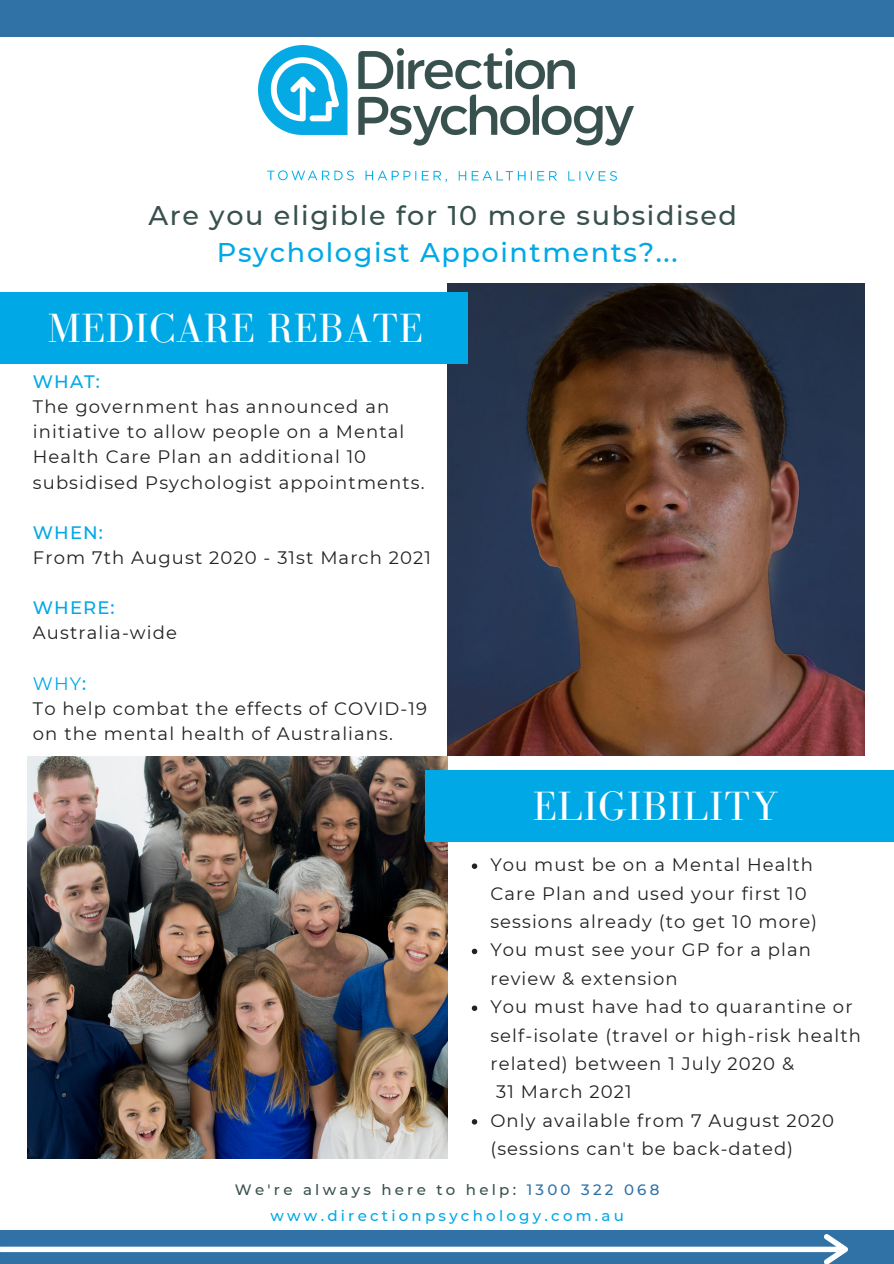
<style>
.page{position:relative;width:894px;height:1264px;background:#fff}
.page>*{position:absolute;margin:0;border:0;box-sizing:border-box;transform-origin:0 0}
.t1{font:42px "Bodoni FLF";letter-spacing:.01em;color:#fff}
.t2{font:500 27px "Montserrat";letter-spacing:.06em;color:#38514e}
.t3{font:500 27px "Montserrat";letter-spacing:.06em;color:#00a9e5}
.t4{font:18px/25px "Montserrat";letter-spacing:.06em;color:#222}
.t5{font:500 18px "Montserrat";letter-spacing:.06em;color:#00a9e5}
.t6{font:500 15px/26px "Montserrat";letter-spacing:.215em;color:#00a9e5;text-align:center}
.s1{color:#00a9e5}
.s2{font-weight:500;color:#00a9e5}
.s3{color:#38514e}
.s4{color:#3172a6}
</style>
<div class="page">
<div style="left:0;top:1230px;width:893px;height:33px;background:#3172a6"></div>
<div style="left:0;top:0;width:893px;height:37px;background:#3172a6"></div>
<img style="left:27px;top:756px;width:420px;height:402px">
<img style="left:447px;top:284px;width:416px;height:471px">
<div style="left:98px;top:292px;width:370px;height:71px;background:#00a9e5"></div>
<svg style="left:0;top:1234px;width:847px;height:29px"></svg>
<img style="left:258px;top:45px;width:375px;height:137px">
<div style="left:0;top:292px;width:369px;height:71px;background:#00a9e5"></div>
<div style="left:424px;top:770px;width:370px;height:71px;background:#00a9e5"></div>
<div style="left:526px;top:770px;width:367px;height:71px;background:#00a9e5"></div>
<svg style="left:471px;top:863px;width:6px;height:6px"></svg>
<svg style="left:471px;top:948px;width:6px;height:6px"></svg>
<svg style="left:471px;top:1005px;width:6px;height:5px"></svg>
<svg style="left:471px;top:1119px;width:6px;height:5px"></svg>
<h2 class="t2" style="left:148px;top:199px;width:590px">Are you eligible for 10 more subsidised</h2>
<h2 class="t3" style="left:217px;top:236px;width:462px">Psychologist Appointments?...</h2>
<h1 class="t1" style="left:47px;top:305px;width:377px">MEDICARE REBATE</h1>
<p class="t5" style="left:33px;top:370px;width:69px">WHAT:</p>
<p class="t4" style="left:33px;top:394px;width:393px">The government has announced an initiative to allow people on a Mental Health Care Plan an additional 10 subsidised Psychologist appointments.</p>
<p class="t5" style="left:33px;top:521px;width:71px">WHEN:</p>
<p class="t4" style="left:33px;top:545px;width:399px">From 7th August 2020 - 31st March 2021</p>
<p class="t5" style="left:33px;top:596px;width:83px">WHERE:</p>
<p class="t4" style="left:33px;top:620px;width:145px">Australia-wide</p>
<p class="t4" style="left:33px;top:670px;width:395px"><span class="s1">WHY</span><span class="s2">:<br></span>To help combat the effects of COVID-19 on the mental health of Australians.</p>
<h1 class="t1" style="left:532px;top:783px;width:247px">ELIGIBILITY</h1>
<p class="t4" style="left:490px;top:852px;width:324px">You must be on a Mental Health</p>
<p class="t4" style="left:490px;top:880px;width:318px">Care Plan and used your first 10</p>
<p class="t4" style="left:490px;top:909px;width:328px">sessions already (to get 10 more)</p>
<p class="t4" style="left:490px;top:937px;width:322px">You must see your GP for a plan</p>
<p class="t4" style="left:490px;top:965px;width:189px">review &amp; extension</p>
<p class="t4" style="left:490px;top:994px;width:363px">You must have had to quarantine or</p>
<p class="t4" style="left:490px;top:1022px;width:372px">self-isolate (travel or high-risk health</p>
<p class="t4" style="left:490px;top:1050px;width:305px">related) between 1 July 2020 &amp;</p>
<p class="t4" style="left:496px;top:1079px;width:137px">31 March 2021</p>
<p class="t4" style="left:490px;top:1107px;width:345px">Only available from 7 August 2020</p>
<p class="t4" style="left:490px;top:1136px;width:304px">(sessions can't be back-dated)</p>
<p class="t6" style="left:235px;top:1176px;width:426px"><span class="s3">We're always here to help:</span> <span class="s4">1300 322 068 </span>www.directionpsychology.com.au</p>
</div>
